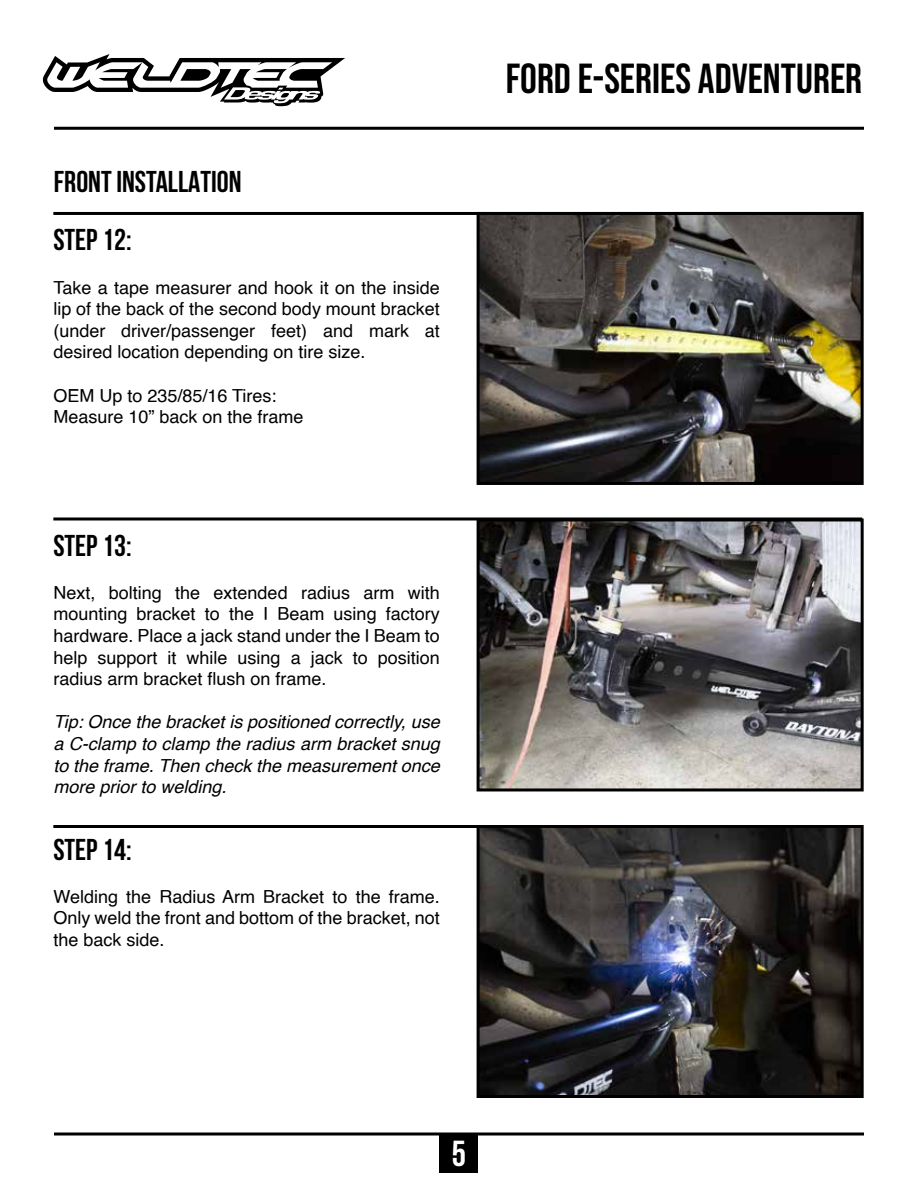
<style>
.page{position:relative;width:918px;height:1188px;background:#fff}
.page>*{position:absolute;margin:0;border:0;box-sizing:border-box;transform-origin:0 0}
.t1{font:42px "Bebas Neue";color:#000}
.t2{font:700 36px "Bebas Neue";color:#fff}
.t3{font:700 30px "Bebas Neue";color:#000}
.t4{font:18px/21.6px "Helvetica";color:#000;text-align:justify}
.t5{font:italic 18px/21.6px "Helvetica";color:#000;text-align:justify}
</style>
<div class="page">
<div style="left:440px;top:1134px;width:38px;height:38px;background:#000"></div>
<svg style="left:43px;top:54px;width:302px;height:52px"></svg>
<hr style="left:54px;top:127px;width:810px;height:3px;background:#000">
<hr style="left:54px;top:1132px;width:810px;height:3px;background:#000">
<img style="left:481px;top:829px;width:379px;height:265px">
<div style="left:477px;top:825px;width:387px;height:273px;border:3px solid #000"></div>
<img style="left:481px;top:522px;width:379px;height:265px">
<div style="left:477px;top:518px;width:387px;height:273px;border:3px solid #000"></div>
<img style="left:481px;top:216px;width:379px;height:265px">
<div style="left:477px;top:212px;width:387px;height:273px;border:3px solid #000"></div>
<hr style="left:53px;top:825px;width:809px;height:3px;background:#000">
<hr style="left:53px;top:517px;width:809px;height:3px;background:#000">
<hr style="left:53px;top:212px;width:809px;height:3px;background:#000">
<h3 class="t3" style="left:54px;top:164px;width:189px">FRONT INSTALLATION</h3>
<h3 class="t3" style="left:53px;top:223px;width:80px">STEP 12:</h3>
<p class="t4" style="left:53px;top:278px;width:388px">Take a tape measurer and hook it on the inside lip of the back of the second body mount bracket (under driver/passenger feet) and mark at desired location depending on tire size.</p>
<p class="t4" style="left:53px;top:386px;width:252px">OEM Up to 235/85/16 Tires:<br>Measure 10” back on the frame</p>
<h3 class="t3" style="left:53px;top:528px;width:80px">STEP 13:</h3>
<p class="t4" style="left:53px;top:583px;width:388px">Next, bolting the extended radius arm with mounting bracket to the I Beam using factory hardware. Place a jack stand under the I Beam to help support it while using a jack to position radius arm bracket flush on frame.</p>
<p class="t5" style="left:53px;top:713px;width:388px">Tip: Once the bracket is positioned correctly, use a C-clamp to clamp the radius arm bracket snug to the frame. Then check the measurement once more prior to welding.</p>
<h3 class="t3" style="left:53px;top:832px;width:80px">STEP 14:</h3>
<p class="t4" style="left:53px;top:887px;width:388px">Welding the Radius Arm Bracket to the frame.<br>Only weld the front and bottom of the bracket, not the back side.</p>
<h1 class="t1" style="left:506px;top:54px;width:358px">FORD E-SERIES ADVENTURER</h1>
<h2 class="t2" style="left:452px;top:1132px;width:16px">5</h2>
</div>
